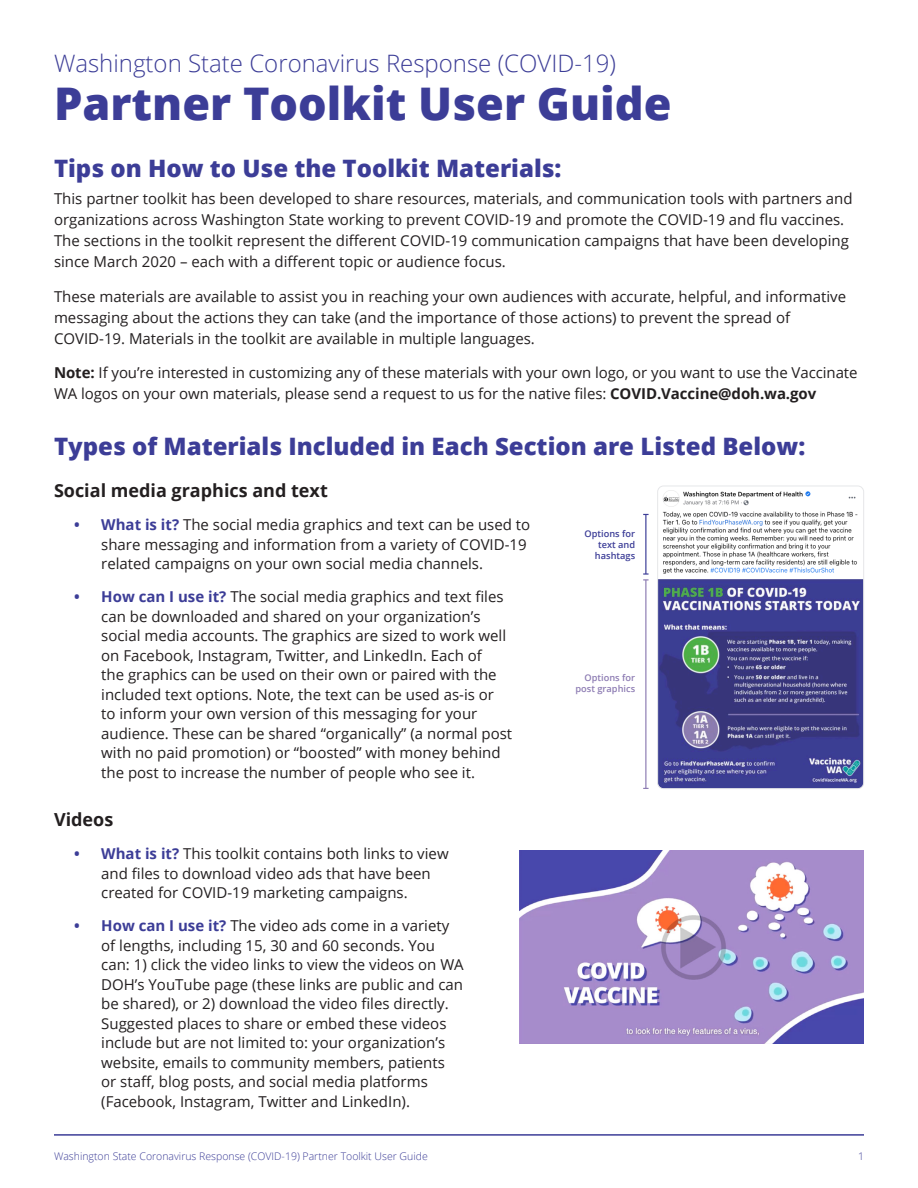
<style>
.page{position:relative;width:918px;height:1188px;background:#fff}
.page>*{position:absolute;margin:0;border:0;box-sizing:border-box;transform-origin:0 0}
.t1{font:800 45px "Open Sans";color:#3c3d97}
.Section_Title{font:800 24px "Open Sans";color:#3c3d97}
.t2{font:300 24px "Open Sans";color:#3c3d97}
.tier_3_section_title{font:700 18px "Open Sans";color:#231f20}
.Body{font:15px/19.5px "Open Sans";color:#231f20}
.t3{font:300 10.5px "Open Sans";color:#3c3d97}
.Body-2{font:600 9.3px/11.2px "Open Sans";color:#3c3d97;text-align:right}
.Body-3{font:600 9.3px/11.2px "Open Sans";color:#8d7cb3;text-align:right}
.s1{font-weight:700}
.s2{font-weight:700;color:#3c3d97}
</style>
<div class="page">
<img style="left:659px;top:486px;width:205px;height:303px">
<div style="left:657px;top:486px;width:207px;height:303px;border:1px solid #e6e7e9;border-radius:6px"></div>
<hr style="left:645px;top:514px;width:1px;height:60px;background:#3c3d97">
<hr style="left:645px;top:580px;width:1px;height:208px;background:#8d7cb3">
<svg style="left:643px;top:573px;width:6px;height:8px"></svg>
<img style="left:520px;top:851px;width:344px;height:192px">
<hr style="left:54px;top:1134px;width:810px;height:2px;background:#3c3d97">
<p class="t2" style="left:54px;top:47px;width:564px">Washington State Coronavirus Response (COVID-19)</p>
<p class="t1" style="left:54px;top:70px;width:619px">Partner Toolkit User Guide</p>
<p class="Section_Title" style="left:54px;top:150px;width:509px">Tips on How to Use the Toolkit Materials:</p>
<p class="Body" style="left:54px;top:188px;width:800px;line-height:21px">This partner toolkit has been developed to share resources, materials, and communication tools with partners and organizations across Washington State working to prevent COVID-19 and promote the COVID-19 and flu vaccines.<br>The sections in the toolkit represent the different COVID-19 communication campaigns that have been developing since March 2020 – each with a different topic or audience focus.</p>
<p class="Body" style="left:54px;top:286px;width:794px;line-height:21px">These materials are available to assist you in reaching your own audiences with accurate, helpful, and informative messaging about the actions they can take (and the importance of those actions) to prevent the spread of<br>COVID-19. Materials in the toolkit are available in multiple languages.</p>
<p class="Body" style="left:54px;top:362px;width:805px;line-height:21px"><span class="s1">Note:</span> If you’re interested in customizing any of these materials with your own logo, or you want to use the Vaccinate<br>WA logos on your own materials, please send a request to us for the native files: <span class="s1">COVID.Vaccine@doh.wa.gov</span></p>
<p class="Section_Title" style="left:54px;top:428px;width:753px">Types of Materials Included in Each Section are Listed Below:</p>
<p class="tier_3_section_title" style="left:54px;top:478px;width:275px">Social media graphics and text</p>
<p class="Body" style="left:101px;top:515px;width:431px;text-indent:-27px"><span class="s2">• What is it?</span> The social media graphics and text can be used to share messaging and information from a variety of COVID-19 related campaigns on your own social media channels.</p>
<p class="Body" style="left:101px;top:587px;width:412px;text-indent:-27px"><span class="s2">• How can I use it?</span> The social media graphics and text files can be downloaded and shared on your organization’s social media accounts. The graphics are sized to work well on Facebook, Instagram, Twitter, and LinkedIn. Each of<br>the graphics can be used on their own or paired with the included text options. Note, the text can be used as-is or<br>to inform your own version of this messaging for your audience. These can be shared “organically” (a normal post with no paid promotion) or “boosted” with money behind the post to increase the number of people who see it.</p>
<p class="tier_3_section_title" style="left:54px;top:807px;width:61px">Videos</p>
<p class="Body" style="left:101px;top:844px;width:349px;text-indent:-27px"><span class="s2">• What is it?</span> This toolkit contains both links to view and files to download video ads that have been created for COVID-19 marketing campaigns.</p>
<p class="Body" style="left:101px;top:916px;width:364px;text-indent:-27px"><span class="s2">• How can I use it?</span> The video ads come in a variety of lengths, including 15, 30 and 60 seconds. You can: 1) click the video links to view the videos on WA DOH’s YouTube page (these links are public and can be shared), or 2) download the video files directly.<br>Suggested places to share or embed these videos include but are not limited to: your organization’s website, emails to community members, patients or staff, blog posts, and social media platforms (Facebook, Instagram, Twitter and LinkedIn).</p>
<p class="Body-2" style="left:585px;top:527px;width:52px">Options for text and hashtags</p>
<p class="Body-3" style="left:576px;top:672px;width:61px">Options for post graphics</p>
<p class="t3" style="left:54px;top:1149px;width:375px">Washington State Coronavirus Response (COVID-19) Partner Toolkit User Guide</p>
<p class="t3" style="left:858px;top:1149px;width:7px">1</p>
</div>
